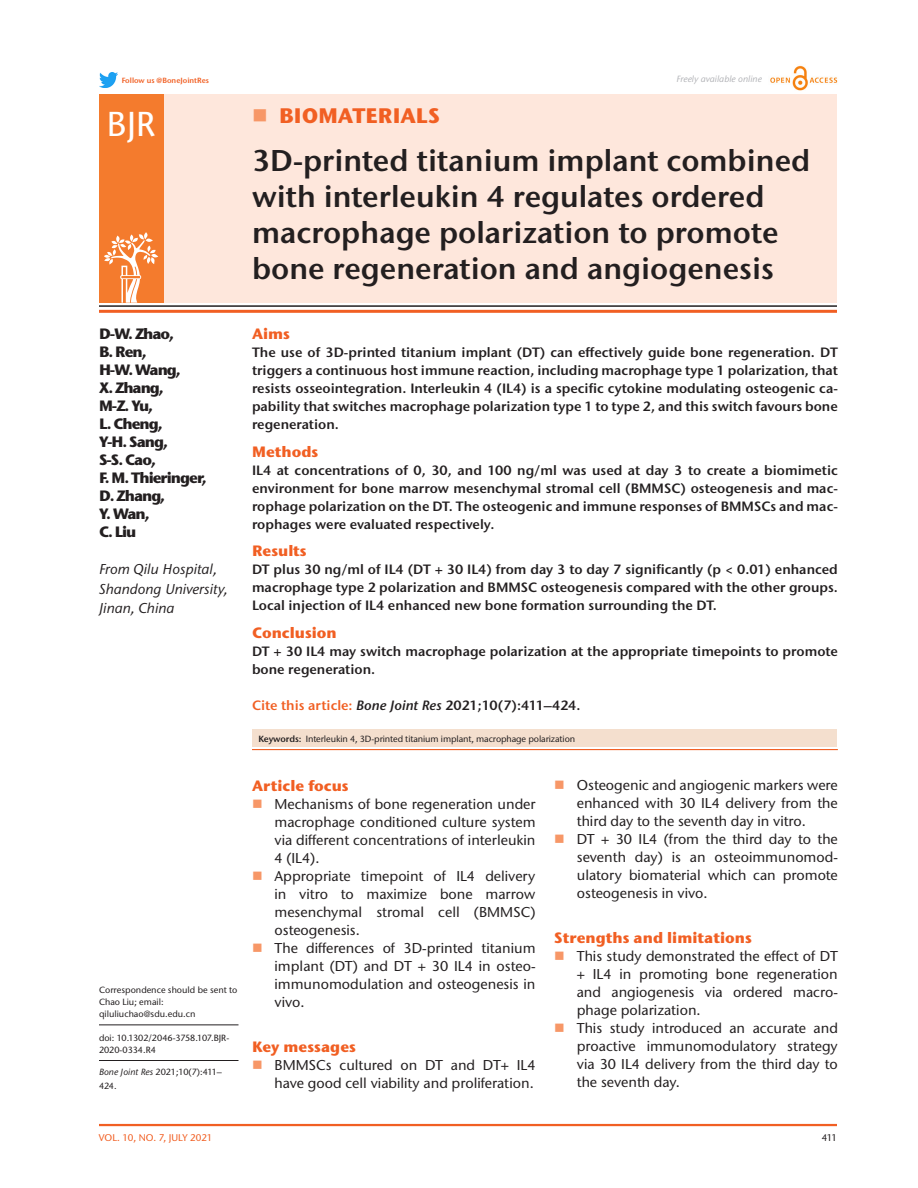
<style>
.page{position:relative;width:918px;height:1188px;background:#fff}
.page>*{position:absolute;margin:0;border:0;box-sizing:border-box;transform-origin:0 0}
.t1{font:500 34.5px "Stone Sans ITC Pro";color:#fff}
.t2{font:600 30px/36px "Stone Sans ITC Pro";color:#231f20}
.t3{font:700 21px "Stone Sans ITC Pro";color:#f15f23}
.t4{font:700 15px/18px "Stone Sans ITC Pro";letter-spacing:-.07em;color:#231f20}
.t5{font:700 15px "Stone Sans ITC Pro";color:#f15f23}
.t6{font:500 14.25px/18px "Stone Sans ITC Pro";color:#231f20}
.t7{font:italic 500 14.25px/19.5px "Stone Sans ITC Pro";color:#231f20}
.t8{font:600 13.5px/18px "Stone Sans ITC Pro";color:#231f20;text-align:justify}
.t9{font:500 9.75px "Stone Sans ITC Pro";color:#f15f23}
.t10{font:500 9.75px "Stone Sans ITC Pro";color:#231f20}
.t11{font:500 9px/12px "Stone Sans ITC Pro";color:#231f20}
.t12{font:500 9px/13.5px "Stone Sans ITC Pro";letter-spacing:-.035em;color:#231f20}
.t13{font:italic 500 9px "Stone Sans ITC Pro";color:#b2b3b7}
.t14{font:600 7.5px "Stone Sans ITC Pro";color:#f15f23}
.s1{font-style:italic}
.s2{color:#f15f23}
.s3{font-weight:600}
</style>
<div class="page">
<hr style="left:99px;top:1124px;width:738px;height:2px;background:#f15f23">
<img style="left:99px;top:73px;width:18px;height:14px">
<img style="left:770px;top:65px;width:68px;height:26px">
<div style="left:252px;top:729px;width:585px;height:18px;background:#f4dfce"></div>
<hr style="left:99px;top:305px;width:738px;height:2px;background:#231f20">
<hr style="left:99px;top:310px;width:738px;height:3px;background:#f15f23">
<div style="left:99px;top:94px;width:738px;height:209px;background:#fee7dc"></div>
<div style="left:99px;top:94px;width:64px;height:209px;background:#f47b2d"></div>
<svg style="left:104px;top:232px;width:54px;height:71px"></svg>
<hr style="left:99px;top:1024px;width:139px;height:1px;background:#231f20">
<hr style="left:99px;top:1060px;width:139px;height:1px;background:#231f20">
<hr style="left:252px;top:749px;width:586px;height:1px;background:#f15f23">
<p class="t14" style="left:122px;top:75px;width:89px">Follow us @BoneJointRes</p>
<p class="t13" style="left:676px;top:73px;width:87px">Freely available online</p>
<h1 class="t1" style="left:107px;top:103px;width:50px">BJR</h1>
<h3 class="t3" style="left:279px;top:102px;width:163px">BIOMATERIALS</h3>
<h2 class="t2" style="left:252px;top:143px;width:560px">3D-printed titanium implant combined with interleukin 4 regulates ordered macrophage polarization to promote bone regeneration and angiogenesis</h2>
<p class="t4" style="left:99px;top:325px;width:109px">D-W. Zhao,<br>B. Ren,<br>H-W. Wang,<br>X. Zhang,<br>M-Z. Yu,<br>L. Cheng,<br>Y-H. Sang,<br>S-S. Cao,<br>F. M. Thieringer,<br>D. Zhang,<br>Y. Wan,<br>C. Liu</p>
<p class="t7" style="left:99px;top:560px;width:130px">From Qilu Hospital,<br>Shandong University,<br>Jinan, China</p>
<p class="t11" style="left:99px;top:984px;width:140px">Correspondence should be sent to<br>Chao Liu; email: qiluliuchao@sdu.edu.cn</p>
<p class="t11" style="left:99px;top:1032px;width:132px">doi: 10.1302/2046-3758.107.BJR-<br>2020-0334.R4</p>
<p class="t12" style="left:99px;top:1066px;width:124px"><span class="s1">Bone Joint Res</span> 2021;10(7):411–<br>424.</p>
<p class="t5" style="left:252px;top:324px;width:39px">Aims</p>
<p class="t8" style="left:252px;top:343px;width:587px">The use of 3D-printed titanium implant (DT) can effectively guide bone regeneration. DT triggers a continuous host immune reaction, including macrophage type 1 polarization, that resists osseointegration. Interleukin 4 (IL4) is a specific cytokine modulating osteogenic ca&shy;pability that switches macrophage polarization type 1 to type 2, and this switch favours bone regeneration.</p>
<p class="t5" style="left:252px;top:442px;width:68px">Methods</p>
<p class="t8" style="left:252px;top:461px;width:587px">IL4 at concentrations of 0, 30, and 100 ng/ml was used at day 3 to create a biomimetic environment for bone marrow mesenchymal stromal cell (BMMSC) osteogenesis and mac&shy;rophage polarization on the DT. The osteogenic and immune responses of BMMSCs and mac&shy;rophages were evaluated respectively.</p>
<p class="t5" style="left:252px;top:541px;width:56px">Results</p>
<p class="t8" style="left:252px;top:561px;width:587px">DT plus 30 ng/ml of IL4 (DT + 30 IL4) from day 3 to day 7 significantly (p &lt; 0.01) enhanced macrophage type 2 polarization and BMMSC osteogenesis compared with the other groups.<br>Local injection of IL4 enhanced new bone formation surrounding the DT.</p>
<p class="t5" style="left:252px;top:623px;width:86px">Conclusion</p>
<p class="t8" style="left:252px;top:642px;width:587px">DT + 30 IL4 may switch macrophage polarization at the appropriate timepoints to promote bone regeneration.</p>
<p class="t8" style="left:252px;top:696px;width:330px"><span class="s2">Cite this article:</span> <span class="s1">Bone Joint Res</span> 2021;10(7):411–424.</p>
<p class="t11" style="left:258px;top:732px;width:318px"><span class="s3">Keywords:</span> Interleukin 4, 3D-printed titanium implant, macrophage polarization</p>
<p class="t5" style="left:252px;top:776px;width:98px">Article focus</p>
<p class="t6" style="left:275px;top:795px;width:263px">Mechanisms of bone regeneration under macrophage conditioned culture system via different concentrations of interleukin<br>4 (IL4).<br>Appropriate timepoint of IL4 delivery in vitro to maximize bone marrow mesenchymal stromal cell (BMMSC) osteogenesis.<br>The differences of 3D-printed titanium implant (DT) and DT + 30 IL4 in osteo&shy;immunomodulation and osteogenesis in vivo.</p>
<p class="t5" style="left:252px;top:1037px;width:105px">Key messages</p>
<p class="t6" style="left:275px;top:1056px;width:263px">BMMSCs cultured on DT and DT+ IL4 have good cell viability and proliferation.</p>
<p class="t6" style="left:577px;top:776px;width:263px">Osteogenic and angiogenic markers were enhanced with 30 IL4 delivery from the third day to the seventh day in vitro.<br>DT + 30 IL4 (from the third day to the seventh day) is an osteoimmunomod&shy;ulatory biomaterial which can promote osteogenesis in vivo.</p>
<p class="t5" style="left:554px;top:928px;width:199px">Strengths and limitations</p>
<p class="t6" style="left:577px;top:947px;width:263px">This study demonstrated the effect of DT + IL4 in promoting bone regeneration and angiogenesis via ordered macro&shy;phage polarization.<br>This study introduced an accurate and proactive immunomodulatory strategy via 30 IL4 delivery from the third day to the seventh day.</p>
<p class="t9" style="left:99px;top:1132px;width:115px">VOL. 10, NO. 7, JULY 2021</p>
<p class="t10" style="left:822px;top:1132px;width:17px">411</p>
</div>
